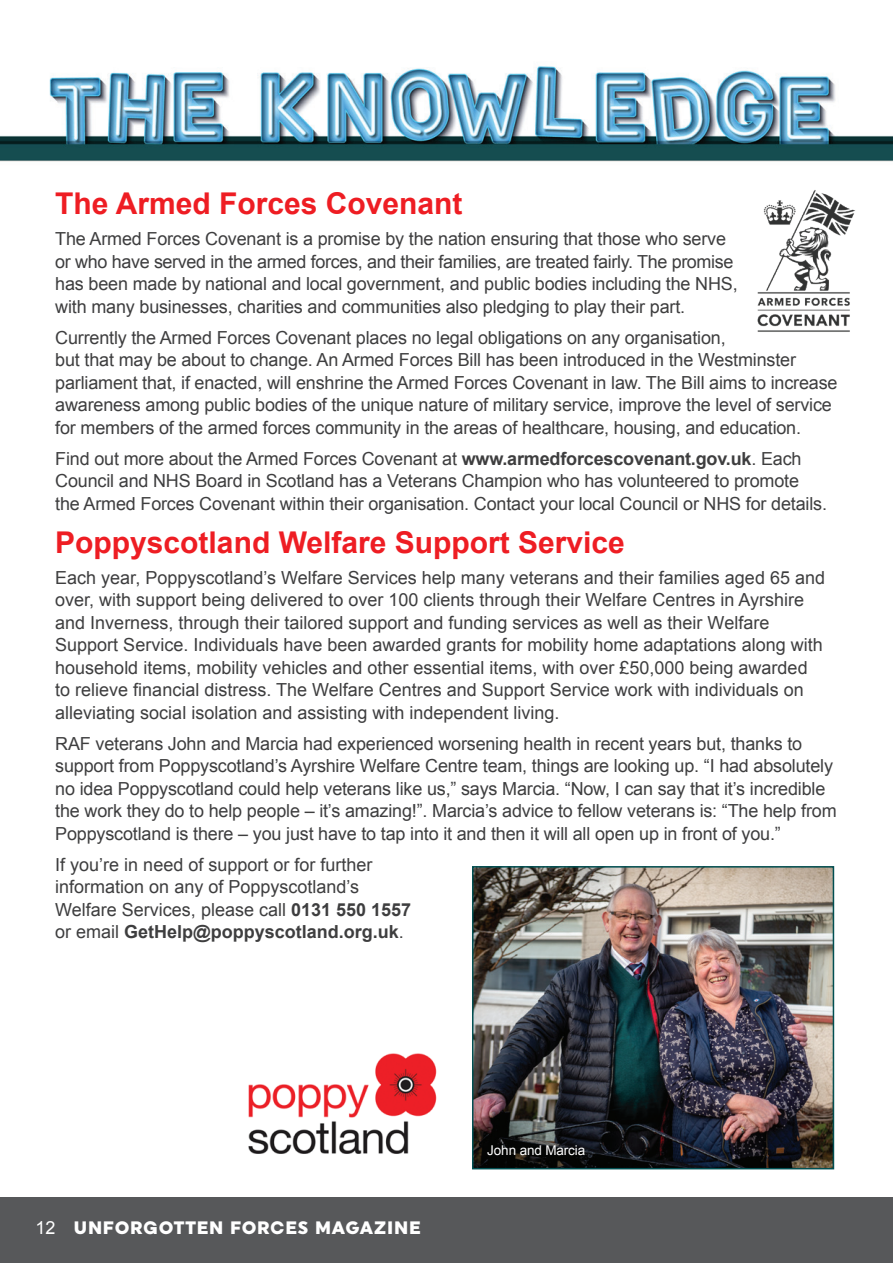
<style>
.page{position:relative;width:893px;height:1263px;background:#fff}
.page>*{position:absolute;margin:0;border:0;box-sizing:border-box;transform-origin:0 0}
.t1{font:700 30px "Arial";color:#ee1d23}
.t2{font:18px/22.5px "Arial";letter-spacing:-.01em;color:#3e3e3f}
.t3{font:900 18px "Uniform";letter-spacing:.04em;color:#fff}
.t4{font:13.5px "Arial";letter-spacing:-.01em;color:#fff}
.s1{font-weight:700}
.s2{font-family:"Arial";font-weight:400}
.s3{font-family:"Qanelas"}
</style>
<div class="page">
<div style="left:0;top:1197px;width:893px;height:66px;background:#57585a"></div>
<img style="left:0;top:66px;width:893px;height:96px">
<img style="left:248px;top:1053px;width:189px;height:101px">
<img style="left:757px;top:190px;width:98px;height:142px">
<img style="left:475px;top:869px;width:356px;height:297px">
<div style="left:472px;top:866px;width:362px;height:303px;border:2px solid #014f52"></div>
<h1 class="t1" style="left:55px;top:184px;width:409px">The Armed Forces Covenant</h1>
<p class="t2" style="left:55px;top:228px;width:684px">The Armed Forces Covenant is a promise by the nation ensuring that those who serve or who have served in the armed forces, and their families, are treated fairly. The promise has been made by national and local government, and public bodies including the NHS, with many businesses, charities and communities also pledging to play their part.</p>
<p class="t2" style="left:55px;top:327px;width:784px">Currently the Armed Forces Covenant places no legal obligations on any organisation,<br>but that may be about to change. An Armed Forces Bill has been introduced in the Westminster parliament that, if enacted, will enshrine the Armed Forces Covenant in law. The Bill aims to increase awareness among public bodies of the unique nature of military service, improve the level of service for members of the armed forces community in the areas of healthcare, housing, and education.</p>
<p class="t2" style="left:55px;top:448px;width:773px">Find out more about the Armed Forces Covenant at <span class="s1">www.armedforcescovenant.gov.uk</span>. Each<br>Council and NHS Board in Scotland has a Veterans Champion who has volunteered to promote the Armed Forces Covenant within their organisation. Contact your local Council or NHS for details.</p>
<h1 class="t1" style="left:55px;top:522px;width:571px">Poppyscotland Welfare Support Service</h1>
<p class="t2" style="left:55px;top:566px;width:771px">Each year, Poppyscotland’s Welfare Services help many veterans and their families aged 65 and over, with support being delivered to over 100 clients through their Welfare Centres in Ayrshire and Inverness, through their tailored support and funding services as well as their Welfare Support Service. Individuals have been awarded grants for mobility home adaptations along with household items, mobility vehicles and other essential items, with over £50,000 being awarded to relieve financial distress. The Welfare Centres and Support Service work with individuals on alleviating social isolation and assisting with independent living.</p>
<p class="t2" style="left:55px;top:732px;width:783px">RAF veterans John and Marcia had experienced worsening health in recent years but, thanks to support from Poppyscotland’s Ayrshire Welfare Centre team, things are looking up. “I had absolutely no idea Poppyscotland could help veterans like us,” says Marcia. “Now, I can say that it’s incredible the work they do to help people – it’s amazing!”. Marcia’s advice to fellow veterans is: “The help from Poppyscotland is there – you just have to tap into it and then it will all open up in front of you.”</p>
<p class="t2" style="left:55px;top:853px;width:357px">If you’re in need of support or for further information on any of Poppyscotland’s Welfare Services, please call <span class="s1">0131 550 1557 </span>or email <span class="s1">GetHelp@poppyscotland.org.uk</span>.</p>
<p class="t3" style="left:35px;top:1217px;width:387px"><span class="s2">12</span> UNFOR<span class="s3">G</span>OTTEN FOR<span class="s3">C</span>ES MAGAZINE</p>
<p class="t4" style="left:487px;top:1141px;width:99px">John and Marcia</p>
</div>
